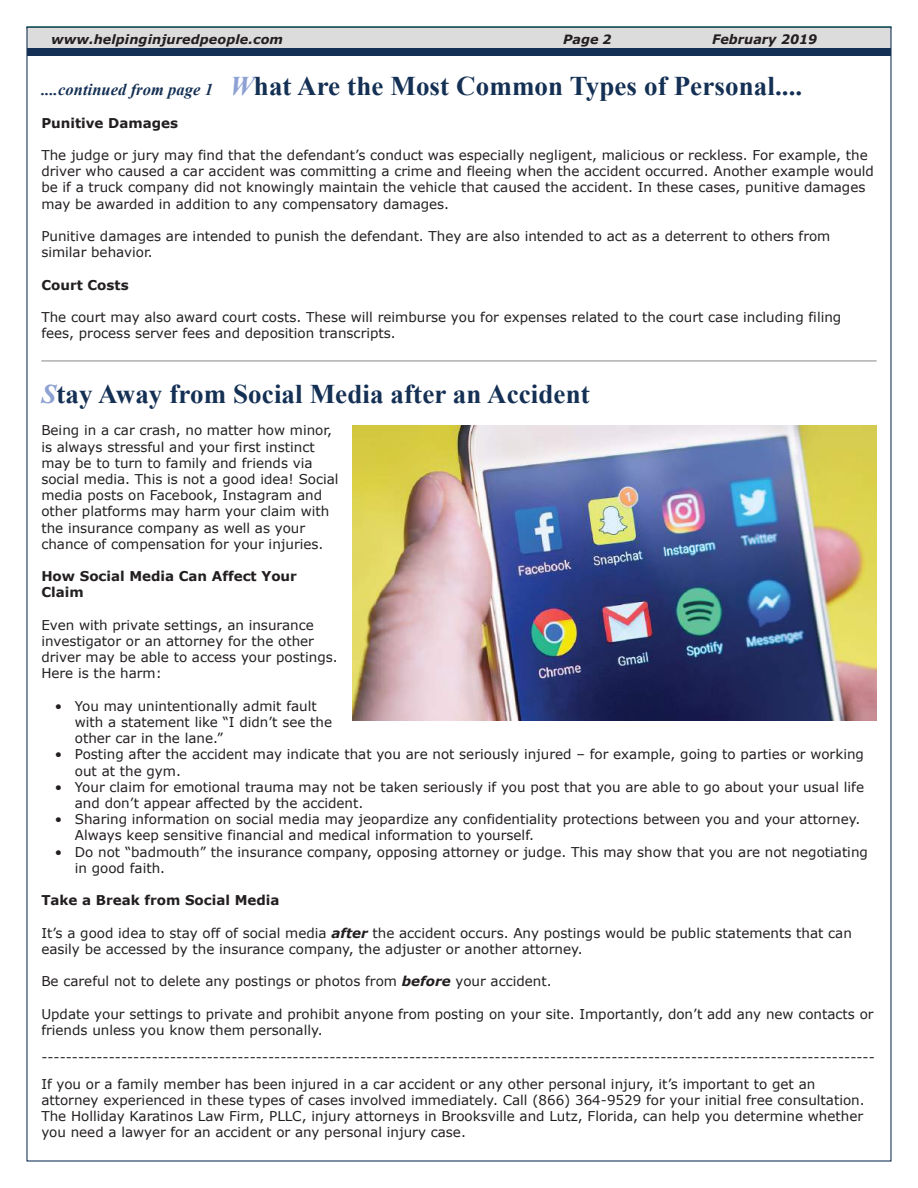
<style>
.page{position:relative;width:918px;height:1188px;background:#fff}
.page>*{position:absolute;margin:0;border:0;box-sizing:border-box;transform-origin:0 0}
.t1{font:700 27px "Times New Roman";letter-spacing:.005em;color:#143054}
.t2{font:13.5px/16.2px "Verdana";color:#231f20}
.t3{font:700 13.5px/16.2px "Verdana";color:#231f20}
.t4{font:italic 700 13.05px "Verdana";color:#231f20}
.t5{font:italic 700 12.75px "Verdana";letter-spacing:.005em;color:#231f20}
.s1{font-style:italic;font-size:16.5px}
.s2{font-style:italic;color:#8da1d2}
.s3{font-weight:700;font-style:italic}
</style>
<div class="page">
<hr style="left:27px;top:28px;width:864px;height:1px;background:#143054">
<div style="left:27px;top:29px;width:864px;height:19px;background:#dddcdc"></div>
<div style="left:27px;top:48px;width:864px;height:8px;background:#143054"></div>
<img style="left:353px;top:425px;width:524px;height:295px">
<hr style="left:41px;top:360px;width:836px;height:2px;background:#939598">
<p class="t5" style="left:51px;top:30px;width:233px">www.helpinginjuredpeople.com</p>
<p class="t5" style="left:563px;top:30px;width:50px">Page 2</p>
<p class="t4" style="left:712px;top:30px;width:107px">February 2019</p>
<h1 class="t1" style="left:41px;top:68px;width:763px"><span class="s1">....continued from page 1</span> <span class="s2">W</span>hat Are the Most Common Types of Personal....</h1>
<p class="t3" style="left:41px;top:114px;width:138px">Punitive Damages</p>
<p class="t2" style="left:41px;top:147px;width:834px">The judge or jury may find that the defendant’s conduct was especially negligent, malicious or reckless. For example, the driver who caused a car accident was committing a crime and fleeing when the accident occurred. Another example would be if a truck company did not knowingly maintain the vehicle that caused the accident. In these cases, punitive damages may be awarded in addition to any compensatory damages.</p>
<p class="t2" style="left:41px;top:228px;width:791px">Punitive damages are intended to punish the defendant. They are also intended to act as a deterrent to others from similar behavior.</p>
<p class="t3" style="left:41px;top:276px;width:89px">Court Costs</p>
<p class="t2" style="left:41px;top:309px;width:802px">The court may also award court costs. These will reimburse you for expenses related to the court case including filing fees, process server fees and deposition transcripts.</p>
<h1 class="t1" style="left:41px;top:375px;width:550px"><span class="s2">S</span>tay Away from Social Media after an Accident</h1>
<p class="t2" style="left:41px;top:422px;width:299px">Being in a car crash, no matter how minor, is always stressful and your first instinct may be to turn to family and friends via social media. This is not a good idea! Social media posts on Facebook, Instagram and other platforms may harm your claim with the insurance company as well as your chance of compensation for your injuries.</p>
<p class="t3" style="left:41px;top:568px;width:257px">How Social Media Can Affect Your<br>Claim</p>
<p class="t2" style="left:41px;top:617px;width:298px">Even with private settings, an insurance investigator or an attorney for the other driver may be able to access your postings.<br>Here is the harm:</p>
<p class="t2" style="left:75px;top:698px;width:259px;text-indent:-20px">• You may unintentionally admit fault with a statement like “I didn’t see the other car in the lane.”</p>
<p class="t2" style="left:75px;top:746px;width:791px;text-indent:-20px">• Posting after the accident may indicate that you are not seriously injured – for example, going to parties or working out at the gym.</p>
<p class="t2" style="left:75px;top:779px;width:791px;text-indent:-20px">• Your claim for emotional trauma may not be taken seriously if you post that you are able to go about your usual life and don’t appear affected by the accident.</p>
<p class="t2" style="left:75px;top:811px;width:787px;text-indent:-20px">• Sharing information on social media may jeopardize any confidentiality protections between you and your attorney.<br>Always keep sensitive financial and medical information to yourself.</p>
<p class="t2" style="left:75px;top:843px;width:795px;text-indent:-20px">• Do not “badmouth” the insurance company, opposing attorney or judge. This may show that you are not negotiating in good faith.</p>
<p class="t3" style="left:41px;top:892px;width:240px">Take a Break from Social Media</p>
<p class="t2" style="left:41px;top:924px;width:812px">It’s a good idea to stay off of social media <span class="s3">after</span> the accident occurs. Any postings would be public statements that can easily be accessed by the insurance company, the adjuster or another attorney.</p>
<p class="t2" style="left:41px;top:973px;width:512px">Be careful not to delete any postings or photos from <span class="s3">before</span> your accident.</p>
<p class="t2" style="left:41px;top:1005px;width:834px">Update your settings to private and prohibit anyone from posting on your site. Importantly, don’t add any new contacts or friends unless you know them personally.</p>
<p class="t2" style="left:41px;top:1043px;width:835px;line-height:27px">----------------------------------------------------------------------------------------------------------------------------------------<br>If you or a family member has been injured in a car accident or any other personal injury, it’s important to get an</p>
<p class="t2" style="left:41px;top:1092px;width:825px;text-align:justify">attorney experienced in these types of cases involved immediately. Call (866) 364-9529 for your initial free consultation.<br>The Holliday Karatinos Law Firm, PLLC, injury attorneys in Brooksville and Lutz, Florida, can help you determine whether you need a lawyer for an accident or any personal injury case.</p>
</div>
